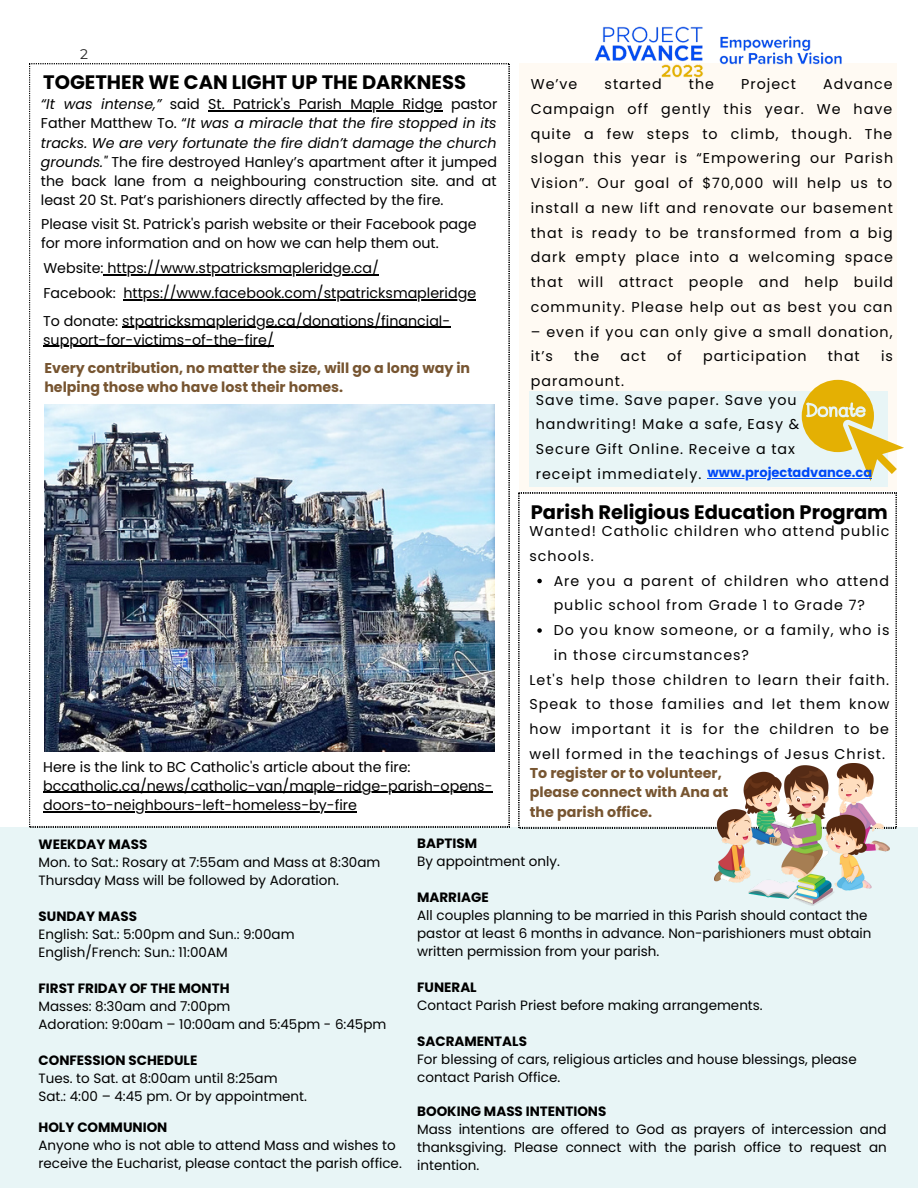
<style>
.page{position:relative;width:918px;height:1188px;background:#fff}
.page>*{position:absolute;margin:0;border:0;box-sizing:border-box;transform-origin:0 0}
.t1{font:700 19.5px "Poppins";color:#000}
.t2{font:14.25px/24.8px "Poppins";color:#000;text-align:justify}
.t3{font:14.25px/24.8px "Poppins";letter-spacing:.07em;color:#000}
.t4{font:700 14.25px/19.2px "Poppins";color:#775531}
.t5{font:13.95px "Montserrat";color:#222}
.t6{font:13.5px/18px "Poppins";color:#000}
.t7{font:700 13.5px "Poppins";color:#000}
.t8{font:700 13.05px "Poppins";color:#0049f6}
.s1{font-style:italic}
</style>
<div class="page">
<div style="left:0;top:827px;width:918px;height:361px;background:#e8f5f6"></div>
<div style="left:519px;top:63px;width:378px;height:427px;background:#fffaf3"></div>
<svg style="left:519px;top:493px;width:378px;height:335px"></svg>
<div style="left:529px;top:391px;width:358px;height:95px;background:#e8f5f6"></div>
<svg style="left:802px;top:380px;width:102px;height:101px"></svg>
<img style="left:714px;top:764px;width:176px;height:141px">
<img style="left:594px;top:26px;width:248px;height:52px">
<svg style="left:29px;top:63px;width:480px;height:764px"></svg>
<img style="left:44px;top:404px;width:450px;height:348px">
<svg style="left:537px;top:579px;width:5px;height:4px"></svg>
<svg style="left:537px;top:628px;width:5px;height:5px"></svg>
<hr style="left:708px;top:478px;width:164px;height:1px;background:#0049f6">
<hr style="left:208px;top:110px;width:235px;height:2px;background:#000">
<hr style="left:43px;top:792px;width:450px;height:1px;background:#000">
<hr style="left:43px;top:811px;width:314px;height:1px;background:#000">
<hr style="left:104px;top:274px;width:275px;height:1px;background:#000">
<hr style="left:123px;top:299px;width:353px;height:2px;background:#000">
<hr style="left:122px;top:327px;width:328px;height:1px;background:#000">
<hr style="left:43px;top:346px;width:231px;height:1px;background:#000">
<p class="t5" style="left:80px;top:46px;width:9px">2</p>
<p class="t1" style="left:43px;top:69px;width:424px">TOGETHER WE CAN LIGHT UP THE DARKNESS</p>
<p class="t2" style="left:41px;top:95px;width:458px;line-height:19.2px"><span class="s1">“It was intense,”</span> said St. Patrick's Parish Maple Ridge pastor Father Matthew To. “<span class="s1">It was a miracle that the fire stopped in its tracks. We are very fortunate the fire didn’t damage the church grounds."</span> The fire destroyed Hanley’s apartment after it jumped the back lane from a neighbouring construction site. and at least 20 St. Pat’s parishioners directly affected by the fire.</p>
<p class="t2" style="left:41px;top:214px;width:437px;line-height:19.2px">Please visit St. Patrick's parish website or their Facebook page for more information and on how we can help them out.</p>
<p class="t2" style="left:43px;top:256px;width:337px">Website: https://www.stpatricksmapleridge.ca/</p>
<p class="t2" style="left:43px;top:281px;width:434px">Facebook: https://www.facebook.com/stpatricksmapleridge</p>
<p class="t2" style="left:43px;top:311px;width:409px;line-height:19.2px">To donate: stpatricksmapleridge.ca/donations/financial&shy;support-for-victims-of-the-fire/</p>
<p class="t4" style="left:44px;top:358px;width:427px">Every contribution, no matter the size, will go a long way in helping those who have lost their homes.</p>
<p class="t2" style="left:43px;top:754px;width:369px">Here is the link to BC Catholic's article about the fire:</p>
<p class="t2" style="left:43px;top:776px;width:451px;line-height:19.2px">bccatholic.ca/news/catholic-van/maple-ridge-parish-opens&shy;doors-to-neighbours-left-homeless-by-fire</p>
<p class="t2" style="left:531px;top:72px;width:48px">We’ve</p>
<p class="t3" style="left:605px;top:72px;width:59px">started</p>
<p class="t2" style="left:689px;top:72px;width:27px">the</p>
<p class="t3" style="left:741px;top:72px;width:56px">Project</p>
<p class="t2" style="left:531px;top:72px;width:364px;text-indent:292px">Advance Campaign off gently this year. We have quite a few steps to climb, though. The slogan this year is “Empowering our Parish Vision”. Our goal of $70,000 will help us to install a new lift and renovate our basement that is ready to be transformed from a big dark empty place into a welcoming space that will attract people and help build community. Please help out as best you can</p>
<p class="t3" style="left:531px;top:319px;width:363px">– even if you can only give a small donation, it’s</p>
<p class="t2" style="left:574px;top:344px;width:27px">the</p>
<p class="t2" style="left:620px;top:344px;width:27px">act</p>
<p class="t2" style="left:667px;top:344px;width:16px">of</p>
<p class="t3" style="left:703px;top:344px;width:105px">participation</p>
<p class="t2" style="left:828px;top:344px;width:34px">that</p>
<p class="t2" style="left:881px;top:344px;width:13px">is</p>
<p class="t3" style="left:531px;top:369px;width:95px">paramount.</p>
<p class="t3" style="left:536px;top:387px;width:265px">Save time. Save paper. Save you handwriting! Make a safe, Easy &amp;<br>Secure Gift Online. Receive a tax receipt immediately.</p>
<p class="t8" style="left:708px;top:464px;width:166px">www.projectadvance.ca</p>
<p class="t1" style="left:531px;top:498px;width:359px">Parish Religious Education Program</p>
<p class="t3" style="left:529px;top:519px;width:362px">Wanted! Catholic children who attend public schools.</p>
<p class="t3" style="left:554px;top:568px;width:337px">Are you a parent of children who attend public school from Grade 1 to Grade 7?</p>
<p class="t3" style="left:554px;top:618px;width:337px">Do you know someone, or a family, who is in those circumstances?</p>
<p class="t2" style="left:529px;top:667px;width:362px">Let's help those children to learn their faith.<br>Speak to those families and let them know how important it is for the children to be well formed in the teachings of Jesus Christ.</p>
<p class="t4" style="left:530px;top:764px;width:200px">To register or to volunteer, please connect with Ana at the parish office.</p>
<p class="t7" style="left:39px;top:834px;width:110px">WEEKDAY MASS</p>
<p class="t6" style="left:39px;top:853px;width:343px">Mon. to Sat.: Rosary at 7:55am and Mass at 8:30am</p>
<p class="t6" style="left:39px;top:871px;width:302px">Thursday Mass will be followed by Adoration.</p>
<p class="t7" style="left:39px;top:906px;width:100px">SUNDAY MASS</p>
<p class="t6" style="left:39px;top:925px;width:258px">English: Sat.: 5:00pm and Sun.: 9:00am</p>
<p class="t6" style="left:39px;top:943px;width:191px">English/French: Sun.: 11:00AM</p>
<p class="t7" style="left:39px;top:978px;width:193px">FIRST FRIDAY OF THE MONTH</p>
<p class="t6" style="left:39px;top:997px;width:193px">Masses: 8:30am and 7:00pm</p>
<p class="t6" style="left:39px;top:1015px;width:349px">Adoration: 9:00am – 10:00am and 5:45pm - 6:45pm</p>
<p class="t7" style="left:39px;top:1050px;width:160px">CONFESSION SCHEDULE</p>
<p class="t6" style="left:39px;top:1069px;width:241px">Tues. to Sat. at 8:00am until 8:25am</p>
<p class="t6" style="left:39px;top:1087px;width:270px">Sat.: 4:00 – 4:45 pm. Or by appointment.</p>
<p class="t7" style="left:39px;top:1118px;width:130px">HOLY COMMUNION</p>
<p class="t6" style="left:39px;top:1136px;width:365px">Anyone who is not able to attend Mass and wishes to receive the Eucharist, please contact the parish office.</p>
<p class="t7" style="left:417px;top:834px;width:61px">BAPTISM</p>
<p class="t6" style="left:417px;top:853px;width:144px">By appointment only.</p>
<p class="t7" style="left:417px;top:888px;width:73px">MARRIAGE</p>
<p class="t6" style="left:417px;top:907px;width:456px">All couples planning to be married in this Parish should contact the pastor at least 6 months in advance. Non-parishioners must obtain written permission from your parish.</p>
<p class="t7" style="left:417px;top:978px;width:61px">FUNERAL</p>
<p class="t6" style="left:417px;top:997px;width:347px">Contact Parish Priest before making arrangements.</p>
<p class="t7" style="left:417px;top:1032px;width:111px">SACRAMENTALS</p>
<p class="t6" style="left:417px;top:1051px;width:441px">For blessing of cars, religious articles and house blessings, please contact Parish Office.</p>
<p class="t7" style="left:417px;top:1102px;width:191px">BOOKING MASS INTENTIONS</p>
<p class="t6" style="left:417px;top:1121px;width:471px;text-align:justify">Mass intentions are offered to God as prayers of intercession and thanksgiving. Please connect with the parish office to request an intention.</p>
</div>
